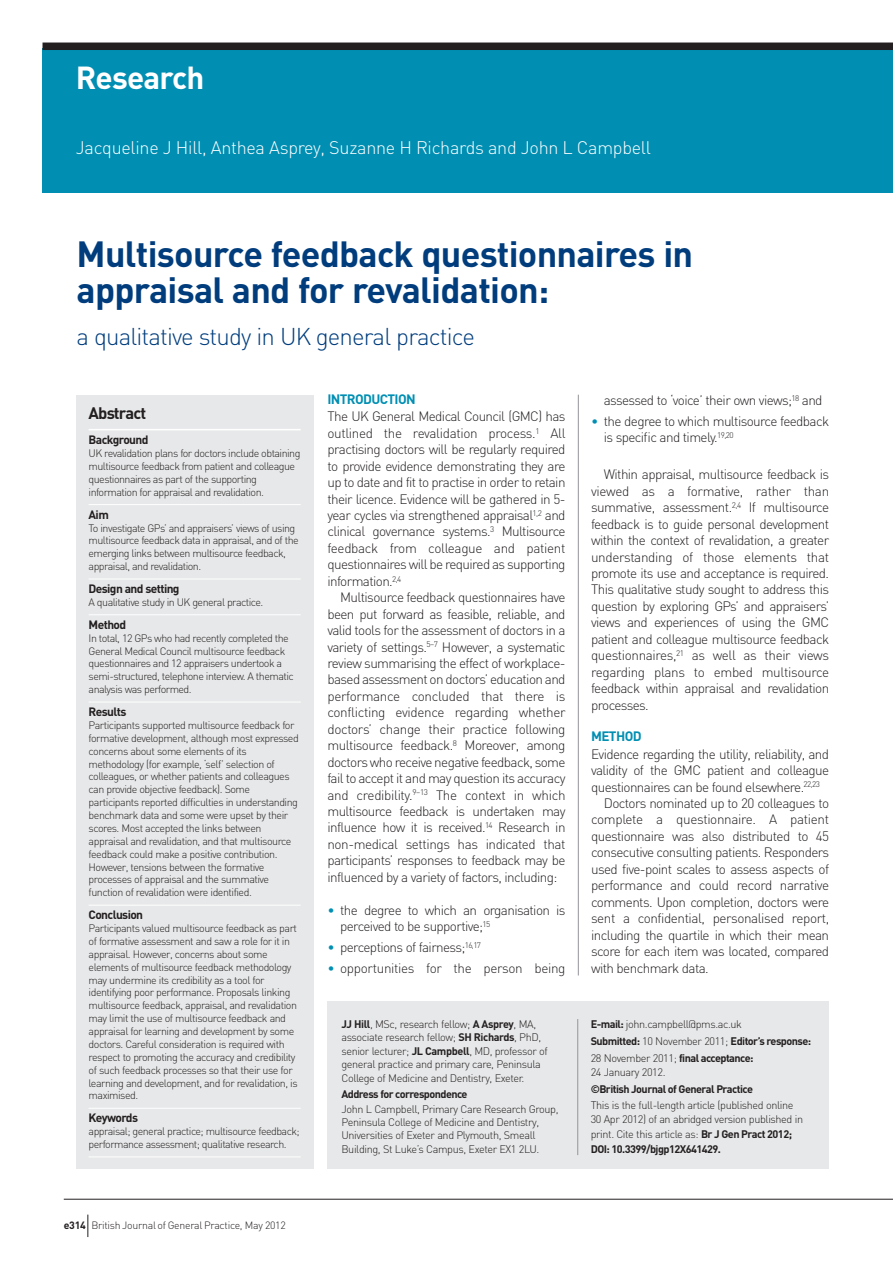
<style>
.page{position:relative;width:893px;height:1263px;background:#fff}
.page>*{position:absolute;margin:0;border:0;box-sizing:border-box;transform-origin:0 0}
.t1{font:700 36px/36px "DIN";letter-spacing:-.02em;color:#013d7d}
.t2{font:700 31.5px "DIN";letter-spacing:-.025em;color:#fff}
.t3{font:300 24px "DIN";letter-spacing:-.035em;color:#013d7d}
.t4{font:300 18px "DIN";letter-spacing:-.015em;color:#fff}
.t5{font:700 16.5px "DIN";letter-spacing:-.05em;color:#231f20}
.t6{font:300 13.5px/16.5px "DIN";letter-spacing:-.045em;color:#231f20;text-align:justify}
.t7{font:300 13.5px "DIN";letter-spacing:-.025em;color:#231f20}
.t8{font:700 13.5px "DIN";letter-spacing:-.045em;color:#008fb3}
.t9{font:700 12px "DIN";letter-spacing:-.05em;color:#231f20}
.t10{font:300 10.8px/12.9px "DIN";letter-spacing:-.045em;color:#231f20}
.t11{font:700 10.8px "DIN";letter-spacing:-.05em;color:#231f20}
.t12{font:300 10.5px "DIN";letter-spacing:-.025em;color:#231f20}
.s1{font-weight:700}
.s2{color:#008fb3}
</style>
<div class="page">
<hr style="left:578px;top:395px;width:1px;height:580px;background:#939598">
<div style="left:327px;top:1002px;width:502px;height:167px;background:#e7e8e9"></div>
<hr style="left:577px;top:1019px;width:1px;height:136px;background:#939598">
<div style="left:43px;top:48px;width:850px;height:144px;background:#008fb3"></div>
<div style="left:76px;top:395px;width:237px;height:774px;background:#e7e8e9"></div>
<hr style="left:89px;top:429px;width:212px;height:1px;background:#fff">
<hr style="left:89px;top:504px;width:212px;height:1px;background:#fff">
<hr style="left:89px;top:579px;width:212px;height:1px;background:#fff">
<hr style="left:89px;top:614px;width:212px;height:1px;background:#fff">
<hr style="left:89px;top:702px;width:212px;height:1px;background:#fff">
<hr style="left:89px;top:905px;width:212px;height:1px;background:#fff">
<hr style="left:89px;top:1108px;width:212px;height:1px;background:#fff">
<hr style="left:89px;top:1156px;width:212px;height:1px;background:#fff">
<hr style="left:64px;top:1199px;width:829px;height:1px;background:#231f20">
<svg style="left:87px;top:1214px;width:1px;height:23px"></svg>
<div style="left:43px;top:43px;width:850px;height:7px;background:#231f20"></div>
<h2 class="t2" style="left:76px;top:59px;width:130px">Research</h2>
<h3 class="t4" style="left:76px;top:137px;width:577px">Jacqueline J Hill, Anthea Asprey, Suzanne H Richards and John L Campbell</h3>
<h1 class="t1" style="left:77px;top:237px;width:618px">Multisource feedback questionnaires in appraisal and for revalidation:</h1>
<h3 class="t3" style="left:77px;top:323px;width:400px">a qualitative study in UK general practice</h3>
<h3 class="t5" style="left:89px;top:404px;width:59px">Abstract</h3>
<p class="t9" style="left:89px;top:433px;width:61px">Background</p>
<p class="t10" style="left:89px;top:447px;width:213px">UK revalidation plans for doctors include obtaining multisource feedback from patient and colleague questionnaires as part of the supporting information for appraisal and revalidation.</p>
<p class="t9" style="left:89px;top:507px;width:22px">Aim</p>
<p class="t10" style="left:89px;top:521px;width:212px">To investigate GPs’ and appraisers’ views of using multisource feedback data in appraisal, and of the emerging links between multisource feedback, appraisal, and revalidation.</p>
<p class="t9" style="left:89px;top:582px;width:93px">Design and setting</p>
<p class="t10" style="left:89px;top:596px;width:176px">A qualitative study in UK general practice.</p>
<p class="t9" style="left:89px;top:617px;width:39px">Method</p>
<p class="t10" style="left:89px;top:631px;width:207px">In total, 12 GPs who had recently completed the General Medical Council multisource feedback questionnaires and 12 appraisers undertook a semi-structured, telephone interview. A thematic analysis was performed.</p>
<p class="t9" style="left:89px;top:705px;width:39px">Results</p>
<p class="t10" style="left:89px;top:719px;width:212px">Participants supported multisource feedback for formative development, although most expressed concerns about some elements of its methodology (for example, ‘self’ selection of colleagues, or whether patients and colleagues can provide objective feedback). Some participants reported difficulties in understanding benchmark data and some were upset by their scores. Most accepted the links between appraisal and revalidation, and that multisource feedback could make a positive contribution.<br>However, tensions between the formative processes of appraisal and the summative function of revalidation were identified.</p>
<p class="t9" style="left:89px;top:908px;width:56px">Conclusion</p>
<p class="t10" style="left:89px;top:922px;width:211px">Participants valued multisource feedback as part of formative assessment and saw a role for it in appraisal. However, concerns about some elements of multisource feedback methodology may undermine its credibility as a tool for identifying poor performance. Proposals linking multisource feedback, appraisal, and revalidation may limit the use of multisource feedback and appraisal for learning and development by some doctors. Careful consideration is required with respect to promoting the accuracy and credibility of such feedback processes so that their use for learning and development, and for revalidation, is maximised.</p>
<p class="t9" style="left:89px;top:1111px;width:51px">Keywords</p>
<p class="t10" style="left:89px;top:1125px;width:213px">appraisal; general practice; multisource feedback; performance assessment; qualitative research.</p>
<p class="t12" style="left:64px;top:1219px;width:224px"><span class="s1">e314</span> British Journal of General Practice, May 2012</p>
<p class="t8" style="left:327px;top:392px;width:90px">INTRODUCTION</p>
<p class="t6" style="left:327px;top:408px;width:240px">The UK General Medical Council (GMC) has outlined the revalidation process.<sup>1</sup> All practising doctors will be regularly required to provide evidence demonstrating they are up to date and fit to practise in order to retain their licence. Evidence will be gathered in 5- year cycles via strengthened appraisal<sup>1,2</sup> and clinical governance systems.<sup>3</sup> Multisource feedback from colleague and patient questionnaires will be required as supporting information.<sup>2,4</sup></p>
<p class="t6" style="left:327px;top:589px;width:240px;text-indent:13px">Multisource feedback questionnaires have been put forward as feasible, reliable, and valid tools for the assessment of doctors in a variety of settings.<sup>5–7</sup> However, a systematic review summarising the effect of workplace&shy;based assessment on doctors’ education and performance concluded that there is conflicting evidence regarding whether doctors’ change their practice following multisource feedback.<sup>8</sup> Moreover, among doctors who receive negative feedback, some fail to accept it and may question its accuracy and credibility.<sup>9–13</sup> The context in which multisource feedback is undertaken may influence how it is received.<sup>14</sup> Research in non-medical settings has indicated that participants’ responses to feedback may be influenced by a variety of factors, including:</p>
<p class="t6" style="left:340px;top:902px;width:227px;text-indent:-13px"><span class="s2">•</span> the degree to which an organisation is perceived to be supportive;<sup>15</sup></p>
<p class="t6" style="left:327px;top:939px;width:155px"><span class="s2">•</span> perceptions of fairness;<sup>16,17</sup></p>
<p class="t7" style="left:327px;top:960px;width:240px"><span class="s2">•</span> opportunities for the person being</p>
<p class="t10" style="left:341px;top:1017px;width:208px;line-height:13.5px"><span class="s1">JJ Hill</span>, MSc, research fellow; <span class="s1">A Asprey</span>, MA, associate research fellow; <span class="s1">SH Richards</span>, PhD, senior lecturer; <span class="s1">JL Campbell</span>, MD, professor of general practice and primary care, Peninsula College of Medicine and Dentistry, Exeter.</p>
<p class="t11" style="left:341px;top:1087px;width:128px">Address for correspondence</p>
<p class="t10" style="left:341px;top:1102px;width:219px;line-height:13.4px">John L Campbell, Primary Care Research Group, Peninsula College of Medicine and Dentistry, Universities of Exeter and Plymouth, Smeall Building, St Luke’s Campus, Exeter EX1 2LU.</p>
<p class="t6" style="left:604px;top:392px;width:220px">assessed to ‘voice’ their own views;<sup>18</sup> and</p>
<p class="t6" style="left:604px;top:413px;width:227px;text-indent:-13px"><span class="s2">•</span> the degree to which multisource feedback is specific and timely.<sup>19,20</sup></p>
<p class="t6" style="left:591px;top:466px;width:240px;text-indent:13px">Within appraisal, multisource feedback is viewed as a formative, rather than summative, assessment.<sup>2,4</sup> If multisource feedback is to guide personal development within the context of revalidation, a greater understanding of those elements that promote its use and acceptance is required.<br>This qualitative study sought to address this question by exploring GPs’ and appraisers’ views and experiences of using the GMC patient and colleague multisource feedback questionnaires,<sup>21</sup> as well as their views regarding plans to embed multisource feedback within appraisal and revalidation processes.</p>
<p class="t8" style="left:591px;top:729px;width:52px">METHOD</p>
<p class="t6" style="left:591px;top:746px;width:240px">Evidence regarding the utility, reliability, and</p>
<p class="t6" style="left:591px;top:762px;width:240px">validity of the GMC patient and colleague</p>
<p class="t6" style="left:591px;top:779px;width:230px">questionnaires can be found elsewhere.<sup>22,23</sup></p>
<p class="t6" style="left:604px;top:795px;width:227px">Doctors nominated up to 20 colleagues to</p>
<p class="t7" style="left:591px;top:812px;width:240px">complete a questionnaire. A patient</p>
<p class="t6" style="left:591px;top:828px;width:240px">questionnaire was also distributed to 45</p>
<p class="t6" style="left:591px;top:844px;width:240px">consecutive consulting patients. Responders</p>
<p class="t6" style="left:591px;top:861px;width:240px">used five-point scales to assess aspects of</p>
<p class="t6" style="left:591px;top:877px;width:240px">performance and could record narrative</p>
<p class="t6" style="left:591px;top:894px;width:240px">comments. Upon completion, doctors were</p>
<p class="t6" style="left:591px;top:910px;width:240px">sent a confidential, personalised report,</p>
<p class="t6" style="left:591px;top:927px;width:240px">including the quartile in which their mean</p>
<p class="t6" style="left:591px;top:943px;width:240px">score for each item was located, compared</p>
<p class="t6" style="left:591px;top:959px;width:119px">with benchmark data.</p>
<p class="t10" style="left:591px;top:1015px;width:222px;line-height:17px"><span class="s1">E-mail:</span> john.campbell@pms.ac.uk<br><span class="s1">Submitted:</span> 10 November 2011; <span class="s1">Editor’s response:<br></span>28 November 2011; <span class="s1">final acceptance:</span></p>
<p class="t10" style="left:591px;top:1066px;width:76px">24 January 2012.</p>
<p class="t11" style="left:591px;top:1083px;width:164px">©British Journal of General Practice</p>
<p class="t10" style="left:591px;top:1098px;width:214px;line-height:14.7px">This is the full-length article (published online 30 Apr 2012) of an abridged version published in print. Cite this article as: <span class="s1">Br J Gen Pract 2012; DOI: 10.3399/bjgp12X641429.</span></p>
</div>
